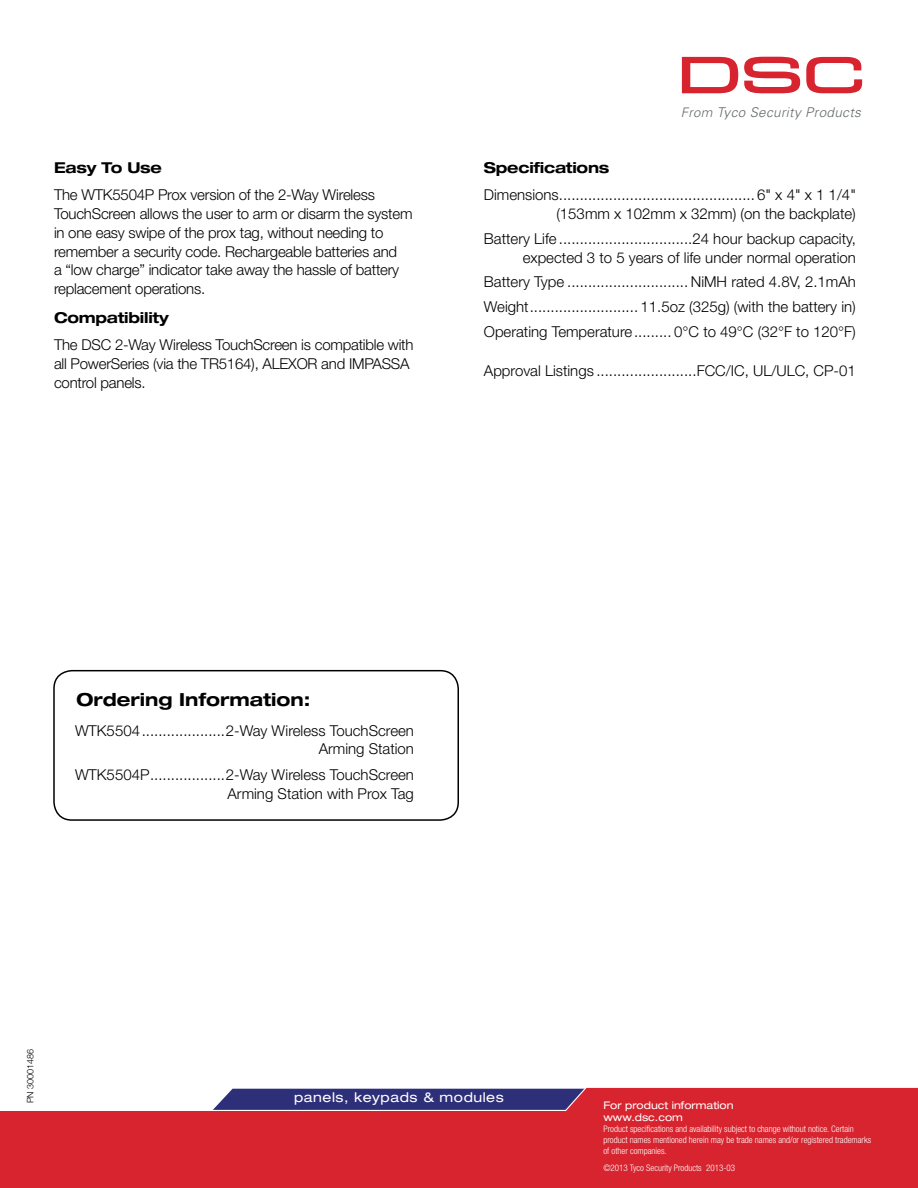
<style>
.page{position:relative;width:918px;height:1188px;background:#fff}
.page>*{position:absolute;margin:0;border:0;box-sizing:border-box;transform-origin:0 0}
.t1{font:700 expanded 18px "Helvetica Neue LT Std";color:#000}
.t2{font:300 15px/18.8px "Helvetica Neue LT Pro";letter-spacing:-.015em;color:#000;text-align:right}
.t3{font:700 expanded 15px "Helvetica Neue LT Std";letter-spacing:-.015em;color:#000}
.t4{font:italic 300 13.5px "Univers";letter-spacing:.025em;color:#636a6b}
.t5{font:expanded 13.5px "Helvetica Neue LT Std";letter-spacing:.04em;color:#fff}
.t6{font:expanded 10.5px/12.6px "Helvetica Neue LT Std";color:#fff}
.t7{font:300 condensed 9px/10.8px "Helvetica Neue LT Pro";color:#fff}
.t8{font:300 9px "Helvetica Neue LT Pro";color:#000}
.s1{font-size:13.2px}
.s2{font-family:"Helvetica Neue LT Std"}
</style>
<div class="page">
<svg style="left:0;top:1087px;width:918px;height:101px;background:#cc3443"></svg>
<svg style="left:682px;top:57px;width:56px;height:36px"></svg>
<svg style="left:744px;top:57px;width:56px;height:36px"></svg>
<svg style="left:806px;top:57px;width:56px;height:36px"></svg>
<div style="left:53px;top:670px;width:406px;height:151px;border:2px solid #000;border-radius:18px"></div>
<p class="t3" style="left:54px;top:158px;width:110px">Easy To Use</p>
<p class="t2" style="left:54px;top:185px;width:360px;text-align:left">The WTK5504P Prox version of the 2-Way Wireless TouchScreen allows the user to arm or disarm the system in one easy swipe of the prox tag, without needing to remember a security code. Rechargeable batteries and<br>a “low charge” indicator take away the hassle of battery replacement operations.</p>
<p class="t3" style="left:54px;top:308px;width:116px">Compatibility</p>
<p class="t2" style="left:54px;top:335px;width:361px;text-align:left">The DSC 2-Way Wireless TouchScreen is compatible with all PowerSeries (via the TR5164), ALEXOR and IMPASSA control panels.</p>
<p class="t4" style="left:681px;top:104px;width:182px"><span class="s1">From</span> Tyco Security Products</p>
<p class="t3" style="left:484px;top:158px;width:127px">Specifications</p>
<p class="t2" style="left:484px;top:185px;width:373px">Dimensions............................................... 6<span class="s2">"</span> x 4<span class="s2">"</span> x 1 1/4<span class="s2">" </span>(153mm x 102mm x 32mm) (on the backplate)</p>
<p class="t2" style="left:484px;top:229px;width:374px">Battery Life ................................24 hour backup capacity, expected 3 to 5 years of life under normal operation</p>
<p class="t2" style="left:484px;top:269px;width:374px;line-height:24.8px;text-align:justify">Battery Type ............................. NiMH rated 4.8V, 2.1mAh Weight.......................... 11.5oz (325g) (with the battery in)<br>Operating Temperature......... 0°C to 49°C (32°F to 120°F)</p>
<p class="t2" style="left:484px;top:361px;width:373px">Approval Listings ........................FCC/IC, UL/ULC, CP-01</p>
<p class="t1" style="left:76px;top:688px;width:235px">Ordering Information:</p>
<p class="t2" style="left:75px;top:721px;width:341px">WTK5504....................2-Way Wireless TouchScreen<br>Arming Station</p>
<p class="t2" style="left:75px;top:765px;width:340px">WTK5504P..................2-Way Wireless TouchScreen<br>Arming Station with Prox Tag</p>
<p class="t8" style="left:25px;top:1103px;width:56px;rotate:-90deg">PN 30001486</p>
<p class="t5" style="left:294px;top:1089px;width:211px">panels, keypads &amp; modules</p>
<p class="t6" style="left:603px;top:1099px;width:132px">For product information www.dsc.com</p>
<p class="t7" style="left:603px;top:1124px;width:269px">Product specifications and availability subject to change without notice. Certain product names mentioned herein may be trade names and/or registered trademarks of other companies.</p>
<p class="t7" style="left:603px;top:1163px;width:133px">©2013 Tyco Security Products 2013-03</p>
</div>
